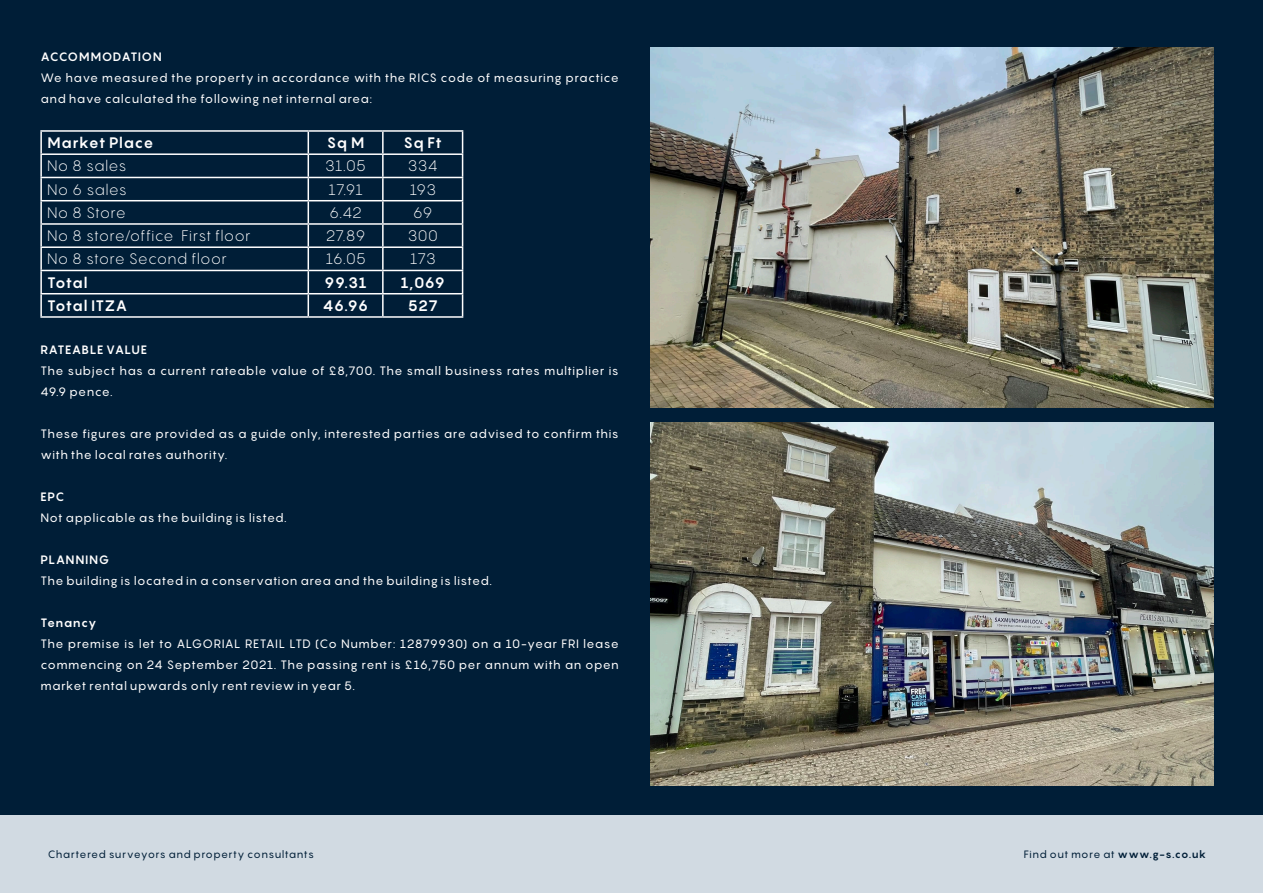
<style>
.page{position:relative;width:1263px;height:893px;background:#fff}
.page>*{position:absolute;margin:0;border:0;box-sizing:border-box;transform-origin:0 0}
.Paragraph_Style_2{font:300 15px "Pangram";letter-spacing:.01em;color:#fff}
.Paragraph_Style_2-2{font:700 15px "Pangram";letter-spacing:.015em;color:#fff}
.Paragraph_Style_3{font:12px/21px "Pangram";letter-spacing:.035em;color:#fff}
.Paragraph_Style_3-2{font:700 12px "Pangram";letter-spacing:.035em;color:#fff}
.t1{font:10.5px "Pangram";letter-spacing:.04em;color:#001e37}
.s1{font-weight:700}
</style>
<div class="page">
<div style="left:0;top:0;width:1263px;height:815px;background:#001e37"></div>
<div style="left:0;top:815px;width:1263px;height:78px;background:#d1dae2"></div>
<img style="left:651px;top:47px;width:563px;height:361px">
<img style="left:651px;top:422px;width:563px;height:364px">
<hr style="left:40px;top:130px;width:268px;height:2px;background:#fff">
<hr style="left:40px;top:132px;width:2px;height:21px;background:#fff">
<hr style="left:308px;top:130px;width:75px;height:2px;background:#fff">
<hr style="left:383px;top:130px;width:80px;height:2px;background:#fff">
<hr style="left:382px;top:132px;width:2px;height:21px;background:#fff">
<hr style="left:40px;top:153px;width:268px;height:2px;background:#fff">
<hr style="left:40px;top:155px;width:2px;height:22px;background:#fff">
<hr style="left:308px;top:153px;width:75px;height:2px;background:#fff">
<hr style="left:383px;top:153px;width:80px;height:2px;background:#fff">
<hr style="left:382px;top:155px;width:2px;height:22px;background:#fff">
<hr style="left:40px;top:177px;width:268px;height:1px;background:#fff">
<hr style="left:40px;top:178px;width:2px;height:22px;background:#fff">
<hr style="left:308px;top:177px;width:75px;height:1px;background:#fff">
<hr style="left:383px;top:177px;width:80px;height:1px;background:#fff">
<hr style="left:382px;top:178px;width:2px;height:22px;background:#fff">
<hr style="left:40px;top:200px;width:268px;height:1px;background:#fff">
<hr style="left:40px;top:201px;width:2px;height:22px;background:#fff">
<hr style="left:308px;top:200px;width:75px;height:1px;background:#fff">
<hr style="left:383px;top:200px;width:80px;height:1px;background:#fff">
<hr style="left:382px;top:201px;width:2px;height:22px;background:#fff">
<hr style="left:40px;top:223px;width:268px;height:2px;background:#fff">
<hr style="left:40px;top:225px;width:2px;height:21px;background:#fff">
<hr style="left:308px;top:223px;width:75px;height:2px;background:#fff">
<hr style="left:383px;top:223px;width:80px;height:2px;background:#fff">
<hr style="left:382px;top:225px;width:2px;height:21px;background:#fff">
<hr style="left:40px;top:246px;width:268px;height:2px;background:#fff">
<hr style="left:40px;top:248px;width:2px;height:22px;background:#fff">
<hr style="left:308px;top:246px;width:75px;height:2px;background:#fff">
<hr style="left:383px;top:246px;width:80px;height:2px;background:#fff">
<hr style="left:382px;top:248px;width:2px;height:22px;background:#fff">
<hr style="left:40px;top:270px;width:268px;height:1px;background:#fff">
<hr style="left:40px;top:271px;width:2px;height:22px;background:#fff">
<hr style="left:308px;top:270px;width:75px;height:1px;background:#fff">
<hr style="left:383px;top:270px;width:80px;height:1px;background:#fff">
<hr style="left:382px;top:271px;width:2px;height:22px;background:#fff">
<hr style="left:40px;top:293px;width:268px;height:1px;background:#fff">
<hr style="left:40px;top:294px;width:2px;height:22px;background:#fff">
<hr style="left:308px;top:293px;width:75px;height:1px;background:#fff">
<svg style="left:308px;top:132px;width:1px;height:184px"></svg>
<hr style="left:383px;top:293px;width:80px;height:1px;background:#fff">
<hr style="left:382px;top:294px;width:2px;height:22px;background:#fff">
<svg style="left:462px;top:132px;width:1px;height:184px"></svg>
<hr style="left:40px;top:316px;width:268px;height:2px;background:#fff">
<hr style="left:308px;top:316px;width:75px;height:2px;background:#fff">
<hr style="left:383px;top:316px;width:80px;height:2px;background:#fff">
<p class="Paragraph_Style_3-2" style="left:40px;top:49px;width:123px">ACCOMMODATION</p>
<p class="Paragraph_Style_3" style="left:40px;top:67px;width:580px">We have measured the property in accordance with the RICS code of measuring practice and have calculated the following net internal area:</p>
<p class="Paragraph_Style_2-2" style="left:47px;top:133px;width:108px">Market Place</p>
<p class="Paragraph_Style_2-2" style="left:327px;top:133px;width:39px">Sq M</p>
<p class="Paragraph_Style_2-2" style="left:403px;top:133px;width:40px">Sq Ft</p>
<p class="Paragraph_Style_2" style="left:47px;top:157px;width:81px">No 8 sales</p>
<p class="Paragraph_Style_2" style="left:325px;top:157px;width:42px">31.05</p>
<p class="Paragraph_Style_2" style="left:408px;top:157px;width:31px">334</p>
<p class="Paragraph_Style_2" style="left:47px;top:180px;width:81px">No 6 sales</p>
<p class="Paragraph_Style_2" style="left:328px;top:180px;width:36px">17.91</p>
<p class="Paragraph_Style_2" style="left:409px;top:180px;width:28px">193</p>
<p class="Paragraph_Style_2" style="left:47px;top:203px;width:80px">No 8 Store</p>
<p class="Paragraph_Style_2" style="left:329px;top:203px;width:34px">6.42</p>
<p class="Paragraph_Style_2" style="left:413px;top:203px;width:21px">69</p>
<p class="Paragraph_Style_2" style="left:47px;top:226px;width:205px">No 8 store/office First floor</p>
<p class="Paragraph_Style_2" style="left:326px;top:226px;width:41px">27.89</p>
<p class="Paragraph_Style_2" style="left:408px;top:226px;width:31px">300</p>
<p class="Paragraph_Style_2" style="left:47px;top:250px;width:181px">No 8 store Second floor</p>
<p class="Paragraph_Style_2" style="left:325px;top:250px;width:42px">16.05</p>
<p class="Paragraph_Style_2" style="left:410px;top:250px;width:28px">173</p>
<p class="Paragraph_Style_2-2" style="left:47px;top:273px;width:42px">Total</p>
<p class="Paragraph_Style_2-2" style="left:324px;top:273px;width:44px">99.31</p>
<p class="Paragraph_Style_2-2" style="left:400px;top:273px;width:46px">1,069</p>
<p class="Paragraph_Style_2-2" style="left:47px;top:296px;width:82px">Total ITZA</p>
<p class="Paragraph_Style_2-2" style="left:323px;top:296px;width:47px">46.96</p>
<p class="Paragraph_Style_2-2" style="left:408px;top:296px;width:31px">527</p>
<p class="Paragraph_Style_3-2" style="left:40px;top:342px;width:108px">RATEABLE VALUE</p>
<p class="Paragraph_Style_3" style="left:40px;top:360px;width:580px">The subject has a current rateable value of £8,700. The small business rates multiplier is<br>49.9 pence.</p>
<p class="Paragraph_Style_3" style="left:40px;top:423px;width:580px">These figures are provided as a guide only, interested parties are advised to confirm this with the local rates authority.</p>
<p class="Paragraph_Style_3-2" style="left:40px;top:489px;width:25px">EPC</p>
<p class="Paragraph_Style_3" style="left:40px;top:507px;width:248px">Not applicable as the building is listed.</p>
<p class="Paragraph_Style_3-2" style="left:40px;top:552px;width:70px">PLANNING</p>
<p class="Paragraph_Style_3" style="left:40px;top:570px;width:453px">The building is located in a conservation area and the building is listed.</p>
<p class="Paragraph_Style_3-2" style="left:40px;top:615px;width:58px">Tenancy</p>
<p class="Paragraph_Style_3" style="left:40px;top:633px;width:580px;text-align:justify">The premise is let to ALGORIAL RETAIL LTD (Co Number: 12879930) on a 10-year FRI lease commencing on 24 September 2021. The passing rent is £16,750 per annum with an open market rental upwards only rent review in year 5.</p>
<p class="t1" style="left:48px;top:848px;width:268px">Chartered surveyors and property consultants</p>
<p class="t1" style="left:1024px;top:848px;width:184px">Find out more at <span class="s1">www.g-s.co.uk</span></p>
</div>
